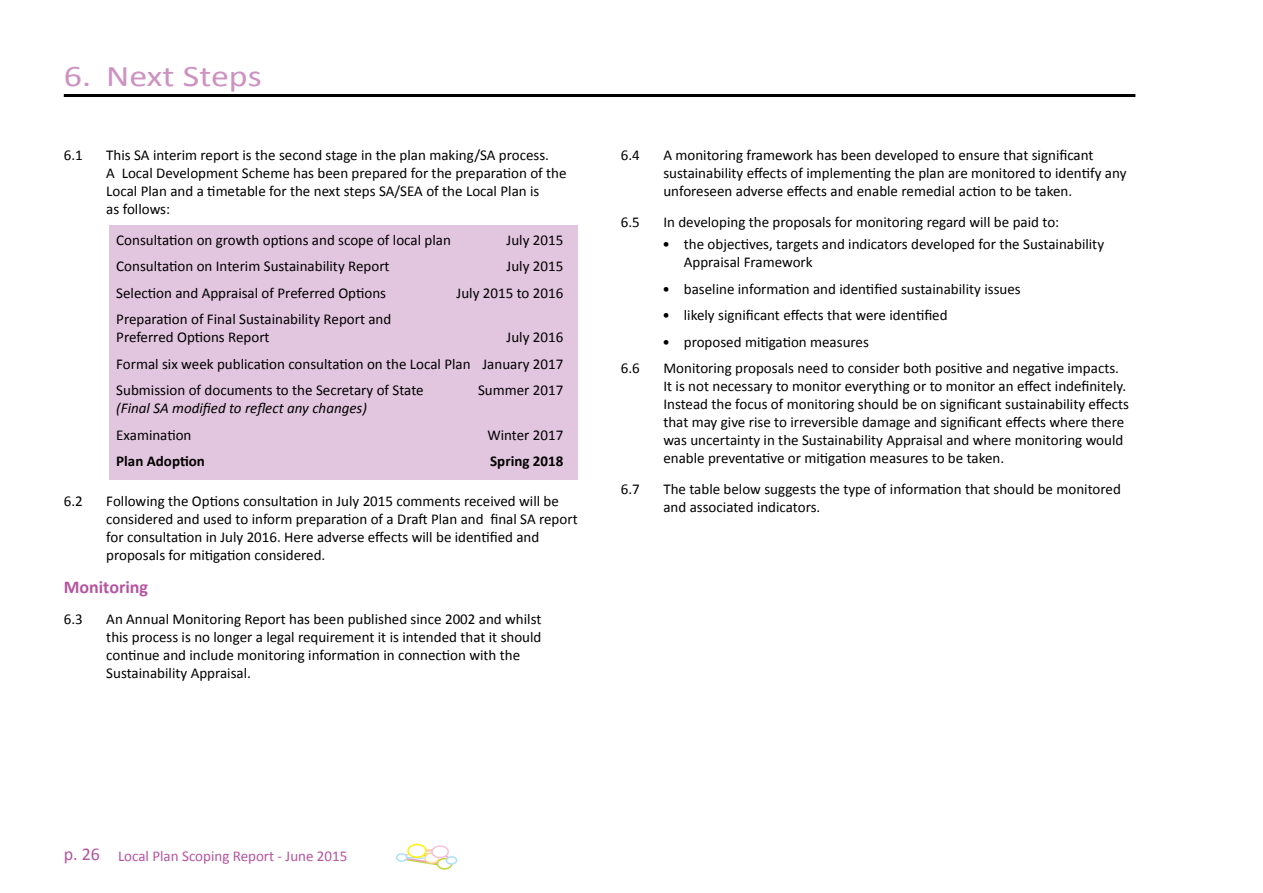
<style>
.page{position:relative;width:1263px;height:893px;background:#fff}
.page>*{position:absolute;margin:0;border:0;box-sizing:border-box;transform-origin:0 0}
.t1{font:30px "Calibri";color:#cd92c1;scale:1.2 1}
.t2{font:700 18px "Calibri";color:#b6539f}
.t3{font:15px/18px "Calibri";color:#000}
.t4{font:italic 15px "Calibri";color:#000}
.t5{font:15px "Calibri";color:#b6539f}
.t6{font:700 15px "Calibri";color:#000}
.s1{font-size:18px}
</style>
<div class="page">
<div style="left:109px;top:225px;width:469px;height:254px;background:#e2c5df"></div>
<hr style="left:64px;top:94px;width:1071px;height:3px;background:#000">
<svg style="left:406px;top:849px;width:43px;height:18px"></svg>
<div style="left:437px;top:859px;width:15px;height:10px;background:#fff;border-radius:50%"></div>
<div style="left:437px;top:858px;width:16px;height:12px;border:2px solid #bfd730;border-radius:50%"></div>
<div style="left:408px;top:844px;width:18px;height:13px;background:#fff;border-radius:50%"></div>
<div style="left:407px;top:844px;width:20px;height:14px;border:2px solid #fff200;border-radius:50%"></div>
<div style="left:425px;top:853px;width:14px;height:10px;background:#fff;border-radius:50%"></div>
<div style="left:424px;top:852px;width:16px;height:12px;border:2px solid #ffd68f;border-radius:50%"></div>
<div style="left:432px;top:846px;width:16px;height:12px;background:#fff;border-radius:50%"></div>
<div style="left:431px;top:845px;width:18px;height:13px;border:2px solid #f8c1d9;border-radius:50%"></div>
<div style="left:396px;top:853px;width:12px;height:9px;border:2px solid #abe1fa;border-radius:50%"></div>
<div style="left:446px;top:857px;width:11px;height:7px;background:#fff;border-radius:50%"></div>
<div style="left:446px;top:856px;width:11px;height:9px;border:2px solid #abe1fa;border-radius:50%"></div>
<h1 class="t1" style="left:64px;top:57px;width:166px">6. Next Steps</h1>
<p class="t3" style="left:64px;top:146px;width:20px">6.1</p>
<p class="t3" style="left:106px;top:146px;width:462px">This SA interim report is the second stage in the plan making/SA process.<br>A Local Development Scheme has been prepared for the preparation of the Local Plan and a timetable for the next steps SA/SEA of the Local Plan is<br>as follows:</p>
<p class="t3" style="left:116px;top:231px;width:336px">Consultation on growth options and scope of local plan</p>
<p class="t3" style="left:507px;top:231px;width:58px">July 2015</p>
<p class="t3" style="left:116px;top:257px;width:275px">Consultation on Interim Sustainability Report</p>
<p class="t3" style="left:507px;top:257px;width:58px">July 2015</p>
<p class="t3" style="left:116px;top:284px;width:271px">Selection and Appraisal of Preferred Options</p>
<p class="t3" style="left:457px;top:284px;width:108px">July 2015 to 2016</p>
<p class="t3" style="left:116px;top:310px;width:277px">Preparation of Final Sustainability Report and<br>Preferred Options Report</p>
<p class="t3" style="left:116px;top:324px;width:449px;line-height:26.5px;text-align:justify;text-indent:390px">July 2016<br>Formal six week publication consultation on the Local Plan January 2017<br>Submission of documents to the Secretary of State</p>
<p class="t3" style="left:478px;top:381px;width:87px">Summer 2017</p>
<p class="t4" style="left:116px;top:398px;width:252px">(Final SA modified to reflect any changes)</p>
<p class="t3" style="left:116px;top:426px;width:77px">Examination</p>
<p class="t3" style="left:487px;top:426px;width:77px">Winter 2017</p>
<p class="t6" style="left:116px;top:452px;width:90px">Plan Adoption</p>
<p class="t6" style="left:490px;top:452px;width:75px">Spring 2018</p>
<p class="t3" style="left:64px;top:492px;width:20px">6.2</p>
<p class="t3" style="left:106px;top:492px;width:473px">Following the Options consultation in July 2015 comments received will be considered and used to inform preparation of a Draft Plan and final SA report for consultation in July 2016. Here adverse effects will be identified and proposals for mitigation considered.</p>
<p class="t2" style="left:64px;top:576px;width:86px">Monitoring</p>
<p class="t3" style="left:64px;top:610px;width:20px">6.3</p>
<p class="t3" style="left:106px;top:610px;width:437px">An Annual Monitoring Report has been published since 2002 and whilst this process is no longer a legal requirement it is intended that it should continue and include monitoring information in connection with the Sustainability Appraisal.</p>
<p class="t3" style="left:621px;top:146px;width:20px">6.4</p>
<p class="t3" style="left:663px;top:146px;width:465px">A monitoring framework has been developed to ensure that significant sustainability effects of implementing the plan are monitored to identify any unforeseen adverse effects and enable remedial action to be taken.</p>
<p class="t3" style="left:621px;top:213px;width:20px">6.5</p>
<p class="t3" style="left:663px;top:213px;width:397px">In developing the proposals for monitoring regard will be paid to:</p>
<p class="t3" style="left:684px;top:235px;width:422px;text-indent:-21px">• the objectives, targets and indicators developed for the Sustainability<br>Appraisal Framework</p>
<p class="t3" style="left:663px;top:280px;width:360px">• baseline information and identified sustainability issues</p>
<p class="t3" style="left:663px;top:306px;width:287px">• likely significant effects that were identified</p>
<p class="t3" style="left:663px;top:333px;width:208px">• proposed mitigation measures</p>
<p class="t3" style="left:621px;top:359px;width:20px">6.6</p>
<p class="t3" style="left:663px;top:359px;width:467px">Monitoring proposals need to consider both positive and negative impacts.<br>It is not necessary to monitor everything or to monitor an effect indefinitely.<br>Instead the focus of monitoring should be on significant sustainability effects that may give rise to irreversible damage and significant effects where there was uncertainty in the Sustainability Appraisal and where monitoring would enable preventative or mitigation measures to be taken.</p>
<p class="t3" style="left:621px;top:480px;width:20px">6.7</p>
<p class="t3" style="left:663px;top:480px;width:459px">The table below suggests the type of information that should be monitored and associated indicators.</p>
<p class="t5" style="left:64px;top:847px;width:285px"><span class="s1">p. 26</span> Local Plan Scoping Report - June 2015</p>
</div>
